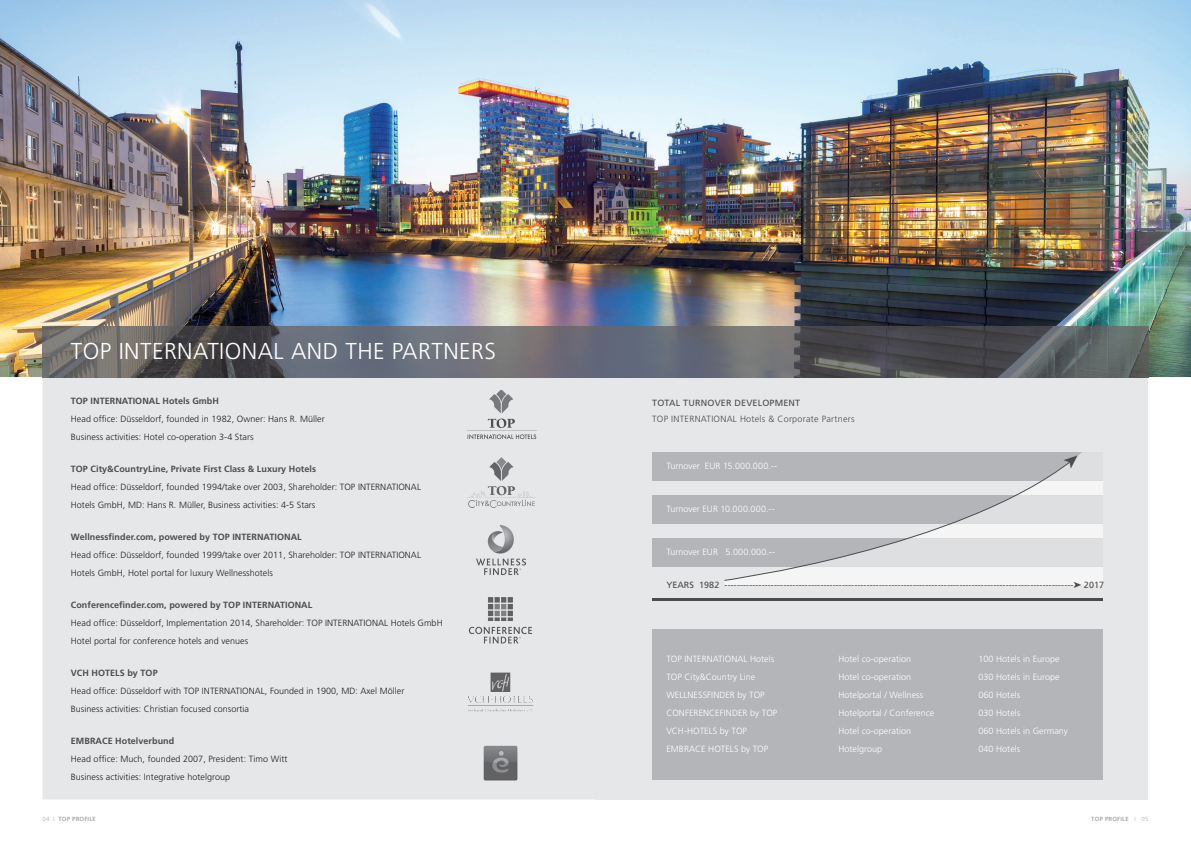
<style>
.page{position:relative;width:1191px;height:842px;background:#fff}
.page>*{position:absolute;margin:0;border:0;box-sizing:border-box;transform-origin:0 0}
.t1{font:300 23px "Frutiger";letter-spacing:.02em;color:#fff}
.t2{font:300 9px/18px "Frutiger";letter-spacing:.005em;color:#231f20}
.t3{font:300 9px "Frutiger";letter-spacing:.005em;color:#fff}
.t4{font:700 9px "Frutiger";letter-spacing:.005em;color:#4b4c4d}
.t5{font:9px "Frutiger";letter-spacing:.02em;color:#4b4c4d}
.t6{font:300 9px "Frutiger";letter-spacing:.03em;color:#4b4c4d}
.t7{font:700 6px "Frutiger";letter-spacing:.03em;color:#a8a9ad}
.s1{font-weight:300}
</style>
<div class="page">
<div style="left:43px;top:377px;width:552px;height:422px;background:#e6e7e9"></div>
<img style="left:483px;top:746px;width:34px;height:34px">
<img style="left:490px;top:672px;width:20px;height:20px">
<img style="left:475px;top:692px;width:57px;height:11px">
<img style="left:467px;top:390px;width:72px;height:50px">
<img style="left:464px;top:457px;width:71px;height:50px">
<img style="left:467px;top:526px;width:59px;height:50px">
<img style="left:469px;top:597px;width:62px;height:47px">
<div style="left:595px;top:354px;width:553px;height:445px;background:#e6e7e9"></div>
<div style="left:652px;top:629px;width:451px;height:151px;background:#b4b5b8"></div>
<img style="left:0;top:0;width:1191px;height:377px">
<img style="left:43px;top:326px;width:1105px;height:51px">
<div style="left:652px;top:452px;width:451px;height:28px;background:#b4b5b8"></div>
<div style="left:652px;top:495px;width:451px;height:28px;background:#b4b5b8"></div>
<div style="left:652px;top:538px;width:451px;height:29px;background:#b4b5b8"></div>
<hr style="left:652px;top:598px;width:451px;height:3px;background:#4b4c4d">
<div style="left:725px;top:480px;width:378px;height:105px;background:#f5f5f6"></div>
<svg style="left:1073px;top:495px;width:30px;height:28px"></svg>
<svg style="left:1073px;top:538px;width:30px;height:29px"></svg>
<svg style="left:723px;top:480px;width:350px;height:101px"></svg>
<svg style="left:1043px;top:452px;width:60px;height:28px"></svg>
<h1 class="t1" style="left:71px;top:338px;width:426px">TOP INTERNATIONAL AND THE PARTNERs</h1>
<p class="t4" style="left:71px;top:395px;width:150px">TOP INTERNATIONAL Hotels GmbH</p>
<p class="t2" style="left:71px;top:410px;width:255px">Head office: Düsseldorf, founded in 1982, Owner: Hans R. Müller<br>Business activities: Hotel co-operation 3-4 stars</p>
<p class="t4" style="left:71px;top:463px;width:247px">TOP City&amp;CountryLine, Private First Class &amp; Luxury Hotels</p>
<p class="t2" style="left:71px;top:478px;width:352px">Head office: Düsseldorf, founded 1994/take over 2003, shareholder: TOP INTERNATIONAL<br>Hotels GmbH, MD: Hans R. Müller, Business activities: 4-5 stars</p>
<p class="t4" style="left:71px;top:531px;width:232px">Wellnessfinder.com, powered by TOP INTERNATIONAL</p>
<p class="t2" style="left:71px;top:546px;width:352px">Head office: Düsseldorf, founded 1999/take over 2011, shareholder: TOP INTERNATIONAL<br>Hotels GmbH, Hotel portal for luxury Wellnesshotels</p>
<p class="t4" style="left:71px;top:600px;width:243px">Conferencefinder.com, powered by TOP INTERNATIONAL</p>
<p class="t2" style="left:71px;top:614px;width:373px">Head office: Düsseldorf, Implementation 2014, shareholder: TOP INTERNATIONAL Hotels GmbH<br>Hotel portal for conference hotels and venues</p>
<p class="t4" style="left:71px;top:668px;width:88px">VCH HOTELS by TOP</p>
<p class="t2" style="left:71px;top:682px;width:335px">Head office: Düsseldorf with TOP INTERNATIONAL, Founded in 1900, MD: Axel Möller<br>Business activities: Christian focused consortia</p>
<p class="t4" style="left:71px;top:736px;width:105px">EMBRACE Hotelverbund</p>
<p class="t2" style="left:71px;top:750px;width:218px">Head office: Much, founded 2007, President: Timo Witt<br>Business activities: Integrative hotelgroup</p>
<p class="t5" style="left:652px;top:398px;width:150px">TOTAL TURNOVER DEVELOPMENT</p>
<p class="t6" style="left:652px;top:414px;width:204px">TOP INTERNATIONAL Hotels &amp; Corporate Partners</p>
<p class="t3" style="left:666px;top:461px;width:112px">Turnover EUR 15.000.000.--</p>
<p class="t3" style="left:666px;top:504px;width:110px">Turnover EUR 10.000.000.--</p>
<p class="t3" style="left:666px;top:547px;width:110px">Turnover EUR 5.000.000.--</p>
<p class="t5" style="left:666px;top:580px;width:439px">YEARS 1982 -----------------------------------------------------------------------------------------------------------------➤ 2017</p>
<p class="t3" style="left:666px;top:654px;width:109px">TOP INTERNATIONAL Hotels</p>
<p class="t3" style="left:838px;top:654px;width:74px">Hotel co-operation</p>
<p class="t3" style="left:978px;top:654px;width:83px">100 Hotels in Europe</p>
<p class="t3" style="left:666px;top:672px;width:90px">TOP City&amp;Country Line</p>
<p class="t3" style="left:838px;top:672px;width:74px">Hotel co-operation</p>
<p class="t3" style="left:978px;top:672px;width:83px">030 Hotels in Europe</p>
<p class="t3" style="left:666px;top:690px;width:100px">WELLNEssFINDER by TOP</p>
<p class="t3" style="left:838px;top:690px;width:86px">Hotelportal / Wellness</p>
<p class="t3" style="left:978px;top:690px;width:43px">060 Hotels</p>
<p class="t3" style="left:666px;top:708px;width:113px">CONFERENCEFINDER by TOP</p>
<p class="t3" style="left:838px;top:708px;width:97px">Hotelportal / Conference</p>
<p class="t3" style="left:978px;top:708px;width:43px">030 Hotels</p>
<p class="t3" style="left:666px;top:726px;width:82px">VCH-HOTELs by TOP</p>
<p class="t3" style="left:838px;top:726px;width:74px">Hotel co-operation</p>
<p class="t3" style="left:978px;top:726px;width:91px">060 Hotels in Germany</p>
<p class="t3" style="left:666px;top:744px;width:103px">EMBRACE HOTELs by TOP</p>
<p class="t3" style="left:838px;top:744px;width:45px">Hotelgroup</p>
<p class="t3" style="left:978px;top:744px;width:43px">040 Hotels</p>
<p class="t7" style="left:43px;top:815px;width:55px"><span class="s1">04 I</span> TOP PROFILE</p>
<p class="t7" style="left:1091px;top:815px;width:59px">TOP PROFILE <span class="s1">I 05</span></p>
</div>
